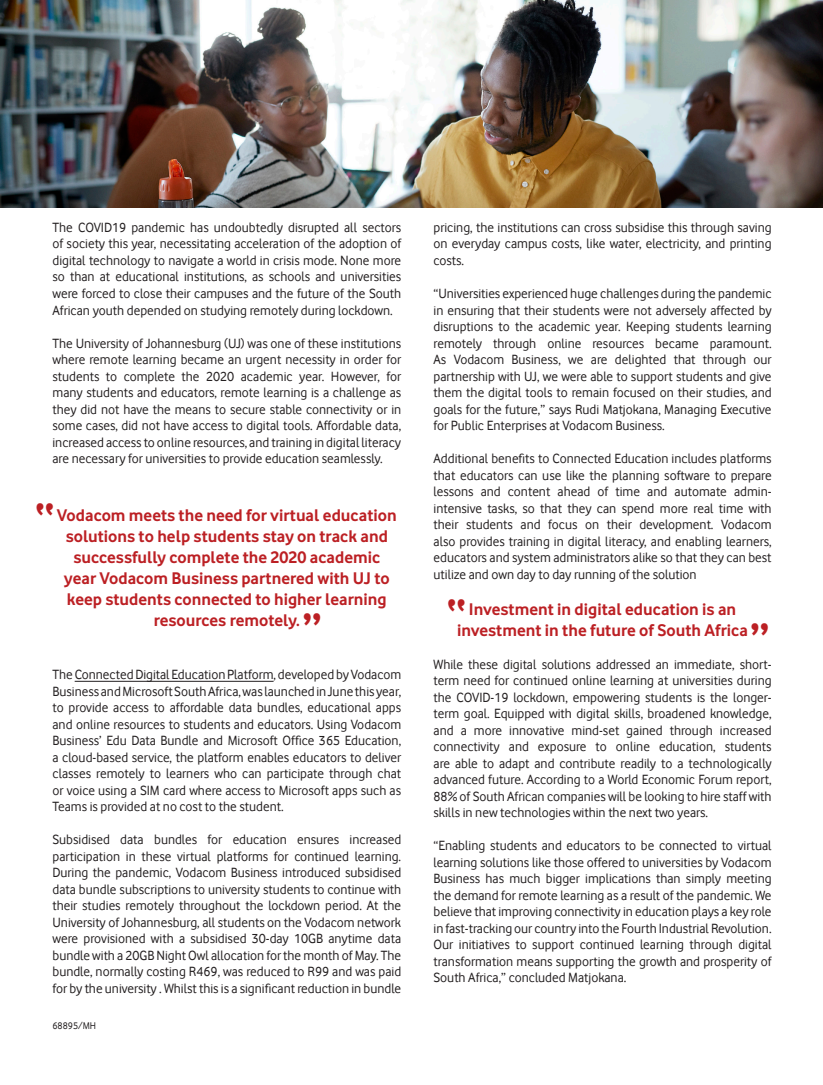
<style>
.page{position:relative;width:823px;height:1085px;background:#fff}
.page>*{position:absolute;margin:0;border:0;box-sizing:border-box;transform-origin:0 0}
.t1{font:700 47.5px "Vodafone Rg";color:#bc2024}
.t2{font:700 17.5px/21px "Vodafone Rg";color:#bc2024;text-align:center}
.t3{font:13.75px/16.5px "Vodafone Rg";color:#231f20;text-align:justify}
.t4{font:10px "Vodafone Rg";color:#231f20}
</style>
<div class="page">
<hr style="left:75px;top:680px;width:198px;height:1px;background:#231f20">
<img style="left:0;top:0;width:822px;height:207px">
<p class="t3" style="left:52px;top:219px;width:350px">The COVID19 pandemic has undoubtedly disrupted all sectors of society this year, necessitating acceleration of the adoption of digital technology to navigate a world in crisis mode. None more so than at educational institutions, as schools and universities were forced to close their campuses and the future of the South African youth depended on studying remotely during lockdown.</p>
<p class="t3" style="left:52px;top:334px;width:350px">The University of Johannesburg (UJ) was one of these institutions where remote learning became an urgent necessity in order for students to complete the 2020 academic year. However, for many students and educators, remote learning is a challenge as they did not have the means to secure stable connectivity or in some cases, did not have access to digital tools. Affordable data, increased access to online resources, and training in digital literacy are necessary for universities to provide education seamlessly.</p>
<p class="t1" style="left:35px;top:491px;width:21px">“</p>
<p class="t2" style="left:57px;top:504px;width:341px">Vodacom meets the need for virtual education solutions to help students stay on track and successfully complete the 2020 academic year Vodacom Business partnered with UJ to keep students connected to higher learning resources remotely.</p>
<p class="t3" style="left:52px;top:666px;width:350px">The Connected Digital Education Platform, developed by Vodacom Business and Microsoft South Africa, was launched in June this year, to provide access to affordable data bundles, educational apps and online resources to students and educators. Using Vodacom Business’ Edu Data Bundle and Microsoft Office 365 Education, a cloud-based service, the platform enables educators to deliver classes remotely to learners who can participate through chat or voice using a SIM card where access to Microsoft apps such as Teams is provided at no cost to the student.</p>
<p class="t3" style="left:52px;top:831px;width:350px">Subsidised data bundles for education ensures increased participation in these virtual platforms for continued learning.<br>During the pandemic, Vodacom Business introduced subsidised data bundle subscriptions to university students to continue with their studies remotely throughout the lockdown period. At the University of Johannesburg, all students on the Vodacom network were provisioned with a subsidised 30-day 10GB anytime data bundle with a 20GB Night Owl allocation for the month of May. The bundle, normally costing R469, was reduced to R99 and was paid for by the university . Whilst this is a significant reduction in bundle</p>
<p class="t4" style="left:52px;top:1020px;width:45px">68895/MH</p>
<p class="t3" style="left:433px;top:219px;width:339px">pricing, the institutions can cross subsidise this through saving on everyday campus costs, like water, electricity, and printing costs.</p>
<p class="t3" style="left:433px;top:285px;width:339px">“Universities experienced huge challenges during the pandemic in ensuring that their students were not adversely affected by disruptions to the academic year. Keeping students learning remotely through online resources became paramount.<br>As Vodacom Business, we are delighted that through our partnership with UJ, we were able to support students and give them the digital tools to remain focused on their studies, and goals for the future,” says Rudi Matjokana, Managing Executive for Public Enterprises at Vodacom Business.</p>
<p class="t3" style="left:433px;top:450px;width:339px">Additional benefits to Connected Education includes platforms that educators can use like the planning software to prepare lessons and content ahead of time and automate admin&shy;intensive tasks, so that they can spend more real time with their students and focus on their development. Vodacom also provides training in digital literacy, and enabling learners, educators and system administrators alike so that they can best utilize and own day to day running of the solution</p>
<p class="t2" style="left:468px;top:598px;width:268px">Investment in digital education is an</p>
<p class="t2" style="left:457px;top:619px;width:292px">investment in the future of South Africa</p>
<p class="t3" style="left:433px;top:655px;width:339px">While these digital solutions addressed an immediate, short&shy;term need for continued online learning at universities during the COVID-19 lockdown, empowering students is the longer&shy;term goal. Equipped with digital skills, broadened knowledge, and a more innovative mind-set gained through increased connectivity and exposure to online education, students are able to adapt and contribute readily to a technologically advanced future. According to a World Economic Forum report, 88% of South African companies will be looking to hire staff with skills in new technologies within the next two years.</p>
<p class="t3" style="left:433px;top:837px;width:339px">“Enabling students and educators to be connected to virtual learning solutions like those offered to universities by Vodacom Business has much bigger implications than simply meeting the demand for remote learning as a result of the pandemic. We believe that improving connectivity in education plays a key role in fast-tracking our country into the Fourth Industrial Revolution.<br>Our initiatives to support continued learning through digital transformation means supporting the growth and prosperity of South Africa,” concluded Matjokana.</p>
<p class="t1" style="left:446px;top:587px;width:21px">“</p>
</div>
